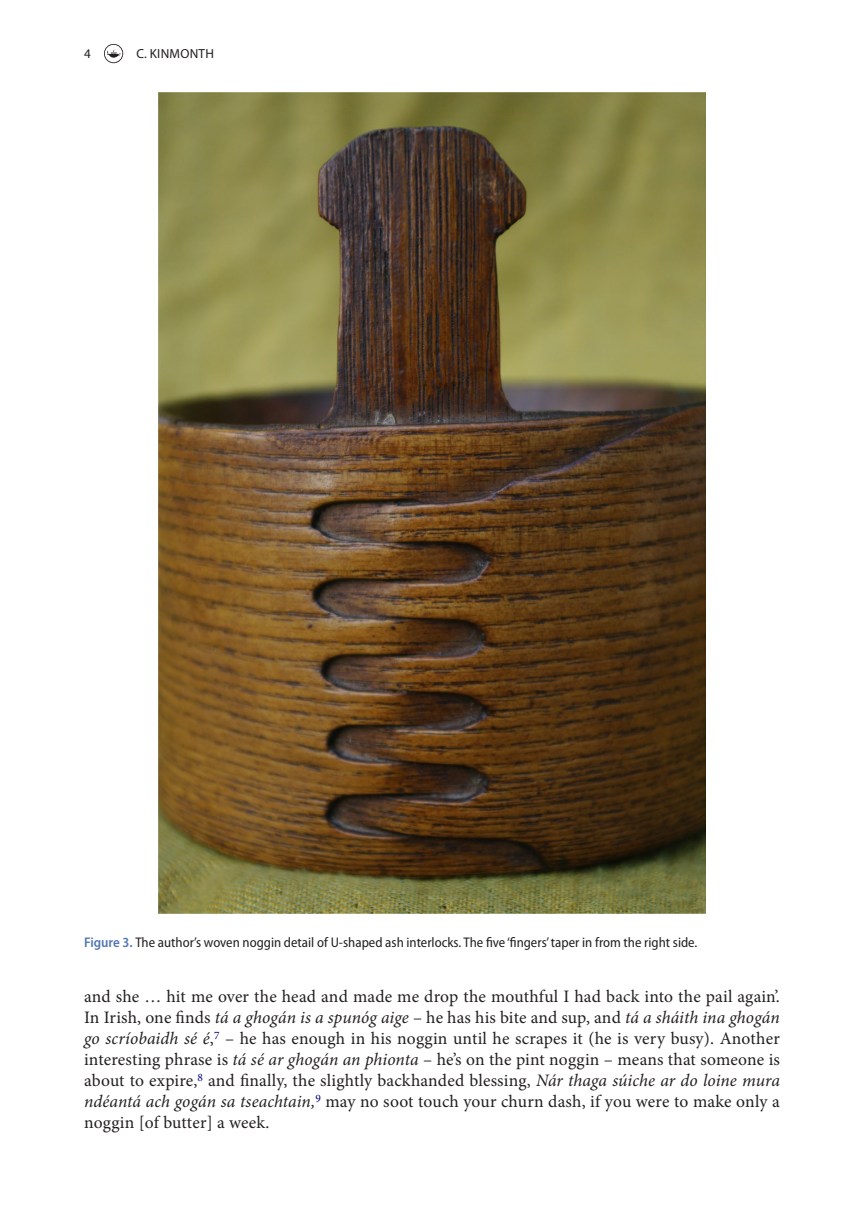
<style>
.page{position:relative;width:864px;height:1231px;background:#fff}
.page>*{position:absolute;margin:0;border:0;box-sizing:border-box;transform-origin:0 0}
.t1{font:17.5px/21px "Minion Pro";letter-spacing:.005em;color:#231f20;text-align:justify}
.t2{font:semi-condensed 14px "Myriad Pro";color:#231f20}
.t3{font:13.12px "Myriad Pro";letter-spacing:.02em;color:#231f20}
.s1{font-weight:600;color:#5477b3}
.s2{font-style:italic}
</style>
<div class="page">
<svg style="left:104px;top:44px;width:19px;height:19px"></svg>
<img style="left:159px;top:92px;width:545px;height:821px">
<p class="t3" style="left:84px;top:45px;width:8px">4</p>
<p class="t3" style="left:136px;top:45px;width:79px">C. KINMONTH</p>
<p class="t2" style="left:84px;top:935px;width:614px"><span class="s1">Figure 3.</span> The author’s woven noggin detail of U-shaped ash interlocks. The five ‘fingers’ taper in from the right side.</p>
<p class="t1" style="left:84px;top:986px;width:697px">and she … hit me over the head and made me drop the mouthful I had back into the pail again’.<br>In Irish, one finds <span class="s2">tá a ghogán is a spunóg aige</span> – he has his bite and sup, and <span class="s2">tá a sháith ina ghogán go scríobaidh sé é</span>,<sup>7</sup> – he has enough in his noggin until he scrapes it (he is very busy). Another interesting phrase is <span class="s2">tá sé ar ghogán an phionta</span> – he’s on the pint noggin – means that someone is about to expire,<sup>8</sup> and finally, the slightly backhanded blessing, <span class="s2">Nár thaga súiche ar do loine mura ndéantá ach gogán sa tseachtain,</span><sup>9</sup> may no soot touch your churn dash, if you were to make only a noggin [of butter] a week.</p>
</div>
